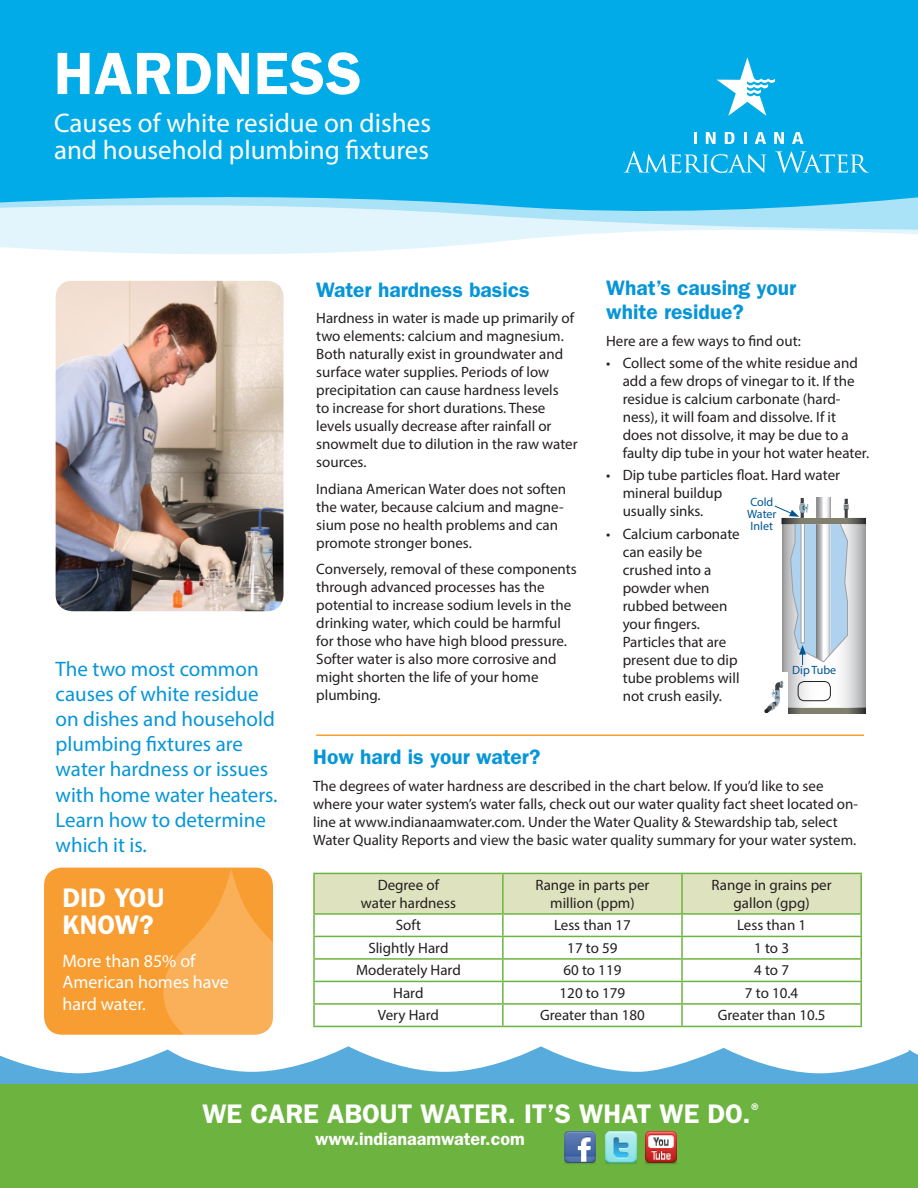
<style>
.page{position:relative;width:918px;height:1188px;background:#fff}
.page>*{position:absolute;margin:0;border:0;box-sizing:border-box;transform-origin:0 0}
.t1{font:600 60px "ITC Franklin Gothic Std";letter-spacing:.01em;color:#fff}
.Subhead{font:27px/27px "Myriad Pro";color:#fff}
.Body_Copy{font:600 27px/27px "ITC Franklin Gothic Std";color:#fff}
._1st_Paragraph{font:21px/25.2px "Myriad Pro";color:#0696d7}
.Subhead-2{font:600 21px/24px "ITC Franklin Gothic Std";color:#0696d7}
.Body_Text{font:18px/21.6px "Myriad Pro";color:#fff}
.t2{font:600 17.85px "ITC Franklin Gothic Std";color:#fff}
.Body_Copy-2{font:15px/18px "Myriad Pro";color:#231f20}
.t3{font:12px/12px "Myriad Pro";color:#005594}
</style>
<div class="page">
<div style="left:0;top:0;width:918px;height:265px;background:#00abe7"></div>
<svg style="left:0;top:197px;width:918px;height:7px"></svg>
<svg style="left:0;top:204px;width:918px;height:152px"></svg>
<svg style="left:0;top:213px;width:918px;height:124px"></svg>
<svg style="left:623px;top:151px;width:143px;height:22px"></svg>
<svg style="left:775px;top:151px;width:94px;height:22px"></svg>
<svg style="left:694px;top:132px;width:3px;height:12px"></svg>
<svg style="left:706px;top:132px;width:10px;height:12px"></svg>
<svg style="left:725px;top:132px;width:9px;height:12px"></svg>
<svg style="left:744px;top:132px;width:3px;height:12px"></svg>
<svg style="left:755px;top:132px;width:11px;height:12px"></svg>
<svg style="left:774px;top:132px;width:10px;height:12px"></svg>
<svg style="left:792px;top:132px;width:11px;height:12px"></svg>
<svg style="left:717px;top:57px;width:58px;height:59px"></svg>
<div style="left:44px;top:868px;width:229px;height:167px;background:#f89d31;border-radius:18px"></div>
<img style="left:56px;top:281px;width:228px;height:330px">
<div style="left:315px;top:874px;width:545px;height:39px;background:#dfe2be"></div>
<hr style="left:313px;top:873px;width:190px;height:1px;background:#6cb43f">
<hr style="left:313px;top:874px;width:2px;height:39px;background:#6cb43f">
<hr style="left:503px;top:873px;width:179px;height:1px;background:#6cb43f">
<hr style="left:502px;top:874px;width:2px;height:39px;background:#6cb43f">
<hr style="left:682px;top:873px;width:180px;height:1px;background:#6cb43f">
<hr style="left:681px;top:874px;width:2px;height:39px;background:#6cb43f">
<hr style="left:860px;top:874px;width:2px;height:39px;background:#6cb43f">
<hr style="left:313px;top:913px;width:190px;height:2px;background:#6cb43f">
<hr style="left:313px;top:915px;width:2px;height:21px;background:#6cb43f">
<hr style="left:503px;top:913px;width:179px;height:2px;background:#6cb43f">
<hr style="left:502px;top:915px;width:2px;height:21px;background:#6cb43f">
<hr style="left:682px;top:913px;width:180px;height:2px;background:#6cb43f">
<hr style="left:681px;top:915px;width:2px;height:21px;background:#6cb43f">
<hr style="left:860px;top:915px;width:2px;height:21px;background:#6cb43f">
<hr style="left:313px;top:936px;width:190px;height:1px;background:#6cb43f">
<hr style="left:313px;top:937px;width:2px;height:21px;background:#6cb43f">
<hr style="left:503px;top:936px;width:179px;height:1px;background:#6cb43f">
<hr style="left:502px;top:937px;width:2px;height:21px;background:#6cb43f">
<hr style="left:682px;top:936px;width:180px;height:1px;background:#6cb43f">
<hr style="left:681px;top:937px;width:2px;height:21px;background:#6cb43f">
<hr style="left:860px;top:937px;width:2px;height:21px;background:#6cb43f">
<hr style="left:313px;top:958px;width:190px;height:2px;background:#6cb43f">
<hr style="left:313px;top:960px;width:2px;height:21px;background:#6cb43f">
<hr style="left:503px;top:958px;width:179px;height:2px;background:#6cb43f">
<hr style="left:502px;top:960px;width:2px;height:21px;background:#6cb43f">
<hr style="left:682px;top:958px;width:180px;height:2px;background:#6cb43f">
<hr style="left:681px;top:960px;width:2px;height:21px;background:#6cb43f">
<hr style="left:860px;top:960px;width:2px;height:21px;background:#6cb43f">
<hr style="left:313px;top:981px;width:190px;height:1px;background:#6cb43f">
<hr style="left:313px;top:982px;width:2px;height:21px;background:#6cb43f">
<hr style="left:503px;top:981px;width:179px;height:1px;background:#6cb43f">
<hr style="left:502px;top:982px;width:2px;height:21px;background:#6cb43f">
<hr style="left:682px;top:981px;width:180px;height:1px;background:#6cb43f">
<hr style="left:681px;top:982px;width:2px;height:21px;background:#6cb43f">
<hr style="left:860px;top:982px;width:2px;height:21px;background:#6cb43f">
<hr style="left:313px;top:1003px;width:190px;height:2px;background:#6cb43f">
<hr style="left:313px;top:1005px;width:2px;height:21px;background:#6cb43f">
<hr style="left:503px;top:1003px;width:179px;height:2px;background:#6cb43f">
<hr style="left:502px;top:1005px;width:2px;height:21px;background:#6cb43f">
<hr style="left:682px;top:1003px;width:180px;height:2px;background:#6cb43f">
<hr style="left:681px;top:1005px;width:2px;height:21px;background:#6cb43f">
<hr style="left:860px;top:1005px;width:2px;height:21px;background:#6cb43f">
<hr style="left:313px;top:1026px;width:190px;height:1px;background:#6cb43f">
<hr style="left:503px;top:1026px;width:179px;height:1px;background:#6cb43f">
<hr style="left:682px;top:1026px;width:180px;height:1px;background:#6cb43f">
<hr style="left:316px;top:734px;width:548px;height:2px;background:#f89d31">
<svg style="left:817px;top:498px;width:13px;height:2px"></svg>
<svg style="left:782px;top:524px;width:83px;height:184px"></svg>
<svg style="left:788px;top:708px;width:78px;height:6px"></svg>
<div style="left:798px;top:681px;width:33px;height:20px;border:1px solid #231f20;border-radius:6px"></div>
<img style="left:787px;top:672px;width:1px;height:36px">
<svg style="left:848px;top:518px;width:17px;height:6px"></svg>
<img style="left:764px;top:672px;width:23px;height:42px">
<svg style="left:774px;top:500px;width:74px;height:165px"></svg>
<svg style="left:0;top:1046px;width:918px;height:39px;fill:#58abdd"></svg>
<div style="left:0;top:1085px;width:918px;height:103px;background:#6cb43f"></div>
<img style="left:564px;top:1131px;width:32px;height:33px">
<img style="left:605px;top:1131px;width:32px;height:33px">
<img style="left:645px;top:1131px;width:32px;height:33px">
<svg style="left:163px;top:867px;width:136px;height:185px"></svg>
<p class="t1" style="left:54px;top:38px;width:309px">HARDNESS</p>
<p class="Subhead" style="left:54px;top:109px;width:379px">Causes of white residue on dishes and household plumbing fixtures</p>
<p class="Subhead-2" style="left:606px;top:276px;width:192px">What’s causing your white residue?</p>
<p class="Body_Copy-2" style="left:606px;top:332px;width:196px">Here are a few ways to find out:</p>
<p class="Body_Copy-2" style="left:623px;top:354px;width:248px;text-indent:-16px">• Collect some of the white residue and add a few drops of vinegar to it. If the residue is calcium carbonate (hard&shy;ness), it will foam and dissolve. If it does not dissolve, it may be due to a faulty dip tube in your hot water heater.</p>
<p class="Body_Copy-2" style="left:623px;top:466px;width:219px;text-indent:-16px">• Dip tube particles float. Hard water mineral buildup<br>usually sinks.</p>
<p class="Body_Copy-2" style="left:623px;top:525px;width:119px;text-indent:-16px">• Calcium carbonate can easily be crushed into a powder when rubbed between your fingers.<br>Particles that are present due to dip tube problems will not crush easily.</p>
<p class="Subhead-2" style="left:316px;top:277px;width:215px">Water hardness basics</p>
<p class="Body_Copy-2" style="left:316px;top:309px;width:263px">Hardness in water is made up primarily of two elements: calcium and magnesium.<br>Both naturally exist in groundwater and surface water supplies. Periods of low precipitation can cause hardness levels<br>to increase for short durations. These levels usually decrease after rainfall or snowmelt due to dilution in the raw water sources.</p>
<p class="Body_Copy-2" style="left:316px;top:480px;width:251px">Indiana American Water does not soften the water, because calcium and magne&shy;sium pose no health problems and can promote stronger bones.</p>
<p class="Body_Copy-2" style="left:316px;top:560px;width:262px">Conversely, removal of these components through advanced processes has the potential to increase sodium levels in the drinking water, which could be harmful for those who have high blood pressure.<br>Softer water is also more corrosive and might shorten the life of your home plumbing.</p>
<p class="t3" style="left:747px;top:496px;width:31px">Cold<br>Water<br>Inlet</p>
<p class="_1st_Paragraph" style="left:56px;top:656px;width:224px">The two most common causes of white residue on dishes and household plumbing fixtures are water hardness or issues with home water heaters.<br>Learn how to determine which it is.</p>
<p class="t3" style="left:792px;top:664px;width:46px">Dip Tube</p>
<p class="Subhead-2" style="left:313px;top:745px;width:229px">How hard is your water?</p>
<p class="Body_Copy-2" style="left:313px;top:777px;width:546px">The degrees of water hardness are described in the chart below. If you’d like to see where your water system’s water falls, check out our water quality fact sheet located on&shy;line at www.indianaamwater.com. Under the Water Quality &amp; Stewardship tab, select Water Quality Reports and view the basic water quality summary for your water system.</p>
<p class="Body_Copy-2" style="left:361px;top:876px;width:97px;text-align:center">Degree of water hardness</p>
<p class="Body_Copy-2" style="left:535px;top:876px;width:115px;text-align:center">Range in parts per million (ppm)</p>
<p class="Body_Copy-2" style="left:712px;top:876px;width:122px;text-align:center">Range in grains per gallon (gpg)</p>
<p class="Body_Copy-2" style="left:396px;top:916px;width:27px">Soft</p>
<p class="Body_Copy-2" style="left:554px;top:916px;width:78px">Less than 17</p>
<p class="Body_Copy-2" style="left:737px;top:916px;width:71px">Less than 1</p>
<p class="Body_Copy-2" style="left:368px;top:939px;width:82px">Slightly Hard</p>
<p class="Body_Copy-2" style="left:567px;top:939px;width:52px">17 to 59</p>
<p class="Body_Copy-2" style="left:754px;top:939px;width:36px">1 to 3</p>
<p class="Body_Copy-2" style="left:356px;top:961px;width:106px">Moderately Hard</p>
<p class="Body_Copy-2" style="left:563px;top:961px;width:59px">60 to 119</p>
<p class="Body_Copy-2" style="left:754px;top:961px;width:36px">4 to 7</p>
<p class="Body_Copy-2" style="left:393px;top:984px;width:32px">Hard</p>
<p class="Body_Copy-2" style="left:560px;top:984px;width:67px">120 to 179</p>
<p class="Body_Copy-2" style="left:745px;top:984px;width:55px">7 to 10.4</p>
<p class="Body_Copy-2" style="left:378px;top:1006px;width:63px">Very Hard</p>
<p class="Body_Copy-2" style="left:540px;top:1006px;width:106px">Greater than 180</p>
<p class="Body_Copy-2" style="left:718px;top:1006px;width:109px">Greater than 10.5</p>
<p class="Body_Copy" style="left:62px;top:884px;width:104px">DID YOU<br>KNOW?</p>
<p class="Body_Text" style="left:62px;top:949px;width:168px">More than 85% of<br>American homes have hard water.</p>
<p class="Body_Copy" style="left:202px;top:1101px;width:558px">WE CARE ABOUT WATER. IT’S WHAT WE DO.<sup>®</sup></p>
<p class="t2" style="left:315px;top:1128px;width:211px">www.indianaamwater.com</p>
</div>
